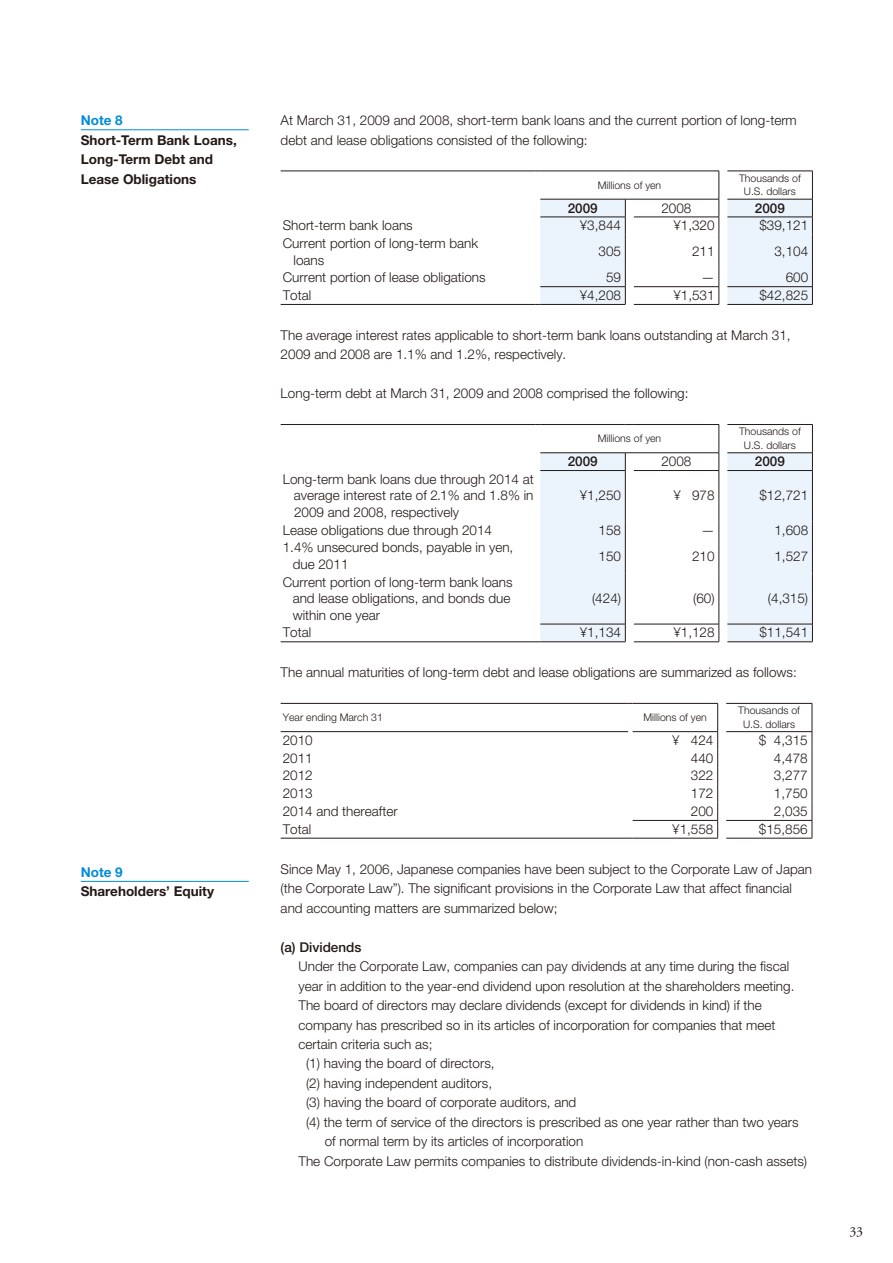
<style>
.page{position:relative;width:893px;height:1263px;background:#fff}
.page>*{position:absolute;margin:0;border:0;box-sizing:border-box;transform-origin:0 0}
.t1{font:13.8px "Adobe Garamond Pro";color:#231916}
.t2{font:300 13.5px/16.5px "Helvetica Neue LT Std";color:#231916}
.t3{font:700 13.5px/19.5px "Helvetica Neue LT Std";color:#231916}
.t4{font:500 13.5px "Helvetica Neue LT Std";color:#231916}
.t5{font:700 13.5px "Helvetica Neue LT Std";color:#008cd6}
.t6{font:300 10.5px/13.5px "Helvetica Neue LT Std";color:#231916;text-align:center}
</style>
<div class="page">
<hr style="left:281px;top:171px;width:255px;height:1px;background:#231916">
<hr style="left:281px;top:304px;width:255px;height:1px;background:#231916">
<svg style="left:536px;top:171px;width:277px;height:134px"></svg>
<div style="left:540px;top:453px;width:272px;height:188px;background:#ebf4fc"></div>
<hr style="left:727px;top:641px;width:86px;height:1px;background:#231916">
<hr style="left:281px;top:424px;width:255px;height:1px;background:#231916">
<hr style="left:540px;top:424px;width:85px;height:1px;background:#231916">
<hr style="left:727px;top:424px;width:86px;height:1px;background:#231916">
<hr style="left:281px;top:641px;width:255px;height:1px;background:#231916">
<hr style="left:540px;top:641px;width:85px;height:1px;background:#231916">
<hr style="left:540px;top:470px;width:85px;height:1px;background:#231916">
<hr style="left:727px;top:470px;width:86px;height:1px;background:#231916">
<svg style="left:812px;top:425px;width:1px;height:45px"></svg>
<hr style="left:727px;top:452px;width:86px;height:1px;background:#231916">
<hr style="left:540px;top:624px;width:85px;height:1px;background:#231916">
<hr style="left:727px;top:624px;width:86px;height:1px;background:#231916">
<hr style="left:812px;top:471px;width:1px;height:50px;background:#231916">
<hr style="left:540px;top:452px;width:85px;height:1px;background:#231916">
<svg style="left:625px;top:424px;width:95px;height:218px"></svg>
<svg style="left:812px;top:521px;width:1px;height:18px"></svg>
<hr style="left:812px;top:539px;width:1px;height:34px;background:#231916">
<hr style="left:812px;top:573px;width:1px;height:51px;background:#231916">
<svg style="left:812px;top:624px;width:1px;height:17px"></svg>
<hr style="left:281px;top:703px;width:347px;height:1px;background:#231916">
<hr style="left:633px;top:703px;width:85px;height:1px;background:#231916">
<hr style="left:726px;top:703px;width:86px;height:1px;background:#231916">
<hr style="left:281px;top:838px;width:347px;height:1px;background:#231916">
<hr style="left:726px;top:731px;width:86px;height:1px;background:#231916">
<hr style="left:633px;top:820px;width:85px;height:1px;background:#231916">
<hr style="left:633px;top:838px;width:85px;height:1px;background:#231916">
<hr style="left:726px;top:838px;width:86px;height:1px;background:#231916">
<hr style="left:726px;top:820px;width:86px;height:1px;background:#231916">
<hr style="left:281px;top:731px;width:347px;height:1px;background:#231916">
<hr style="left:633px;top:731px;width:85px;height:1px;background:#231916">
<svg style="left:717px;top:703px;width:1px;height:135px"></svg>
<svg style="left:812px;top:703px;width:1px;height:135px"></svg>
<hr style="left:81px;top:130px;width:168px;height:1px;background:#008cd6">
<hr style="left:81px;top:881px;width:168px;height:1px;background:#008cd6">
<p class="t5" style="left:81px;top:112px;width:44px">Note 8</p>
<p class="t3" style="left:81px;top:130px;width:158px">Short-Term Bank Loans,<br>Long-Term Debt and<br>Lease Obligations</p>
<p class="t5" style="left:81px;top:863px;width:44px">Note 9</p>
<p class="t3" style="left:81px;top:881px;width:135px">Shareholders’ Equity</p>
<p class="t2" style="left:281px;top:110px;width:518px;line-height:19.5px">At March 31, 2009 and 2008, short-term bank loans and the current portion of long-term debt and lease obligations consisted of the following:</p>
<p class="t6" style="left:598px;top:178px;width:65px">Millions of yen</p>
<p class="t6" style="left:739px;top:171px;width:63px">Thousands of<br>U.S. dollars</p>
<p class="t4" style="left:568px;top:200px;width:32px">2009</p>
<p class="t2" style="left:661px;top:199px;width:32px">2008</p>
<p class="t4" style="left:755px;top:200px;width:32px">2009</p>
<p class="t2" style="left:283px;top:217px;width:132px">Short-term bank loans</p>
<p class="t2" style="left:580px;top:217px;width:43px">¥3,844</p>
<p class="t2" style="left:673px;top:217px;width:43px">¥1,320</p>
<p class="t2" style="left:759px;top:217px;width:50px">$39,121</p>
<p class="t2" style="left:293px;top:235px;width:186px;text-indent:-11px">Current portion of long-term bank loans</p>
<p class="t2" style="left:599px;top:243px;width:24px">305</p>
<p class="t2" style="left:692px;top:243px;width:24px">211</p>
<p class="t2" style="left:774px;top:243px;width:35px">3,104</p>
<p class="t2" style="left:283px;top:269px;width:204px">Current portion of lease obligations</p>
<p class="t2" style="left:606px;top:269px;width:17px">59</p>
<p class="t2" style="left:701px;top:269px;width:15px">—</p>
<p class="t2" style="left:786px;top:269px;width:24px">600</p>
<p class="t2" style="left:283px;top:287px;width:30px">Total</p>
<p class="t2" style="left:580px;top:287px;width:43px">¥4,208</p>
<p class="t2" style="left:673px;top:287px;width:43px">¥1,531</p>
<p class="t2" style="left:759px;top:287px;width:50px">$42,825</p>
<p class="t2" style="left:281px;top:325px;width:511px;line-height:19.5px">The average interest rates applicable to short-term bank loans outstanding at March 31,<br>2009 and 2008 are 1.1% and 1.2%, respectively.</p>
<p class="t2" style="left:281px;top:385px;width:409px">Long-term debt at March 31, 2009 and 2008 comprised the following:</p>
<p class="t6" style="left:598px;top:431px;width:65px">Millions of yen</p>
<p class="t6" style="left:739px;top:425px;width:63px">Thousands of<br>U.S. dollars</p>
<p class="t4" style="left:568px;top:453px;width:32px">2009</p>
<p class="t2" style="left:661px;top:453px;width:32px">2008</p>
<p class="t4" style="left:755px;top:453px;width:32px">2009</p>
<p class="t2" style="left:294px;top:470px;width:242px;text-align:justify;text-indent:-11px">Long-term bank loans due through 2014 at average interest rate of 2.1% and 1.8% in 2009 and 2008, respectively</p>
<p class="t2" style="left:580px;top:487px;width:43px">¥1,250</p>
<p class="t2" style="left:673px;top:487px;width:43px">¥ 978</p>
<p class="t2" style="left:759px;top:487px;width:50px">$12,721</p>
<p class="t2" style="left:283px;top:521px;width:211px">Lease obligations due through 2014</p>
<p class="t2" style="left:599px;top:521px;width:24px">158</p>
<p class="t2" style="left:701px;top:521px;width:15px">—</p>
<p class="t2" style="left:774px;top:521px;width:35px">1,608</p>
<p class="t2" style="left:293px;top:539px;width:222px;text-indent:-10px">1.4% unsecured bonds, payable in yen, due 2011</p>
<p class="t2" style="left:599px;top:547px;width:24px">150</p>
<p class="t2" style="left:692px;top:547px;width:24px">210</p>
<p class="t2" style="left:774px;top:547px;width:35px">1,527</p>
<p class="t2" style="left:293px;top:573px;width:221px;text-indent:-10px">Current portion of long-term bank loans and lease obligations, and bonds due within one year</p>
<p class="t2" style="left:592px;top:590px;width:31px">(424)</p>
<p class="t2" style="left:693px;top:590px;width:23px">(60)</p>
<p class="t2" style="left:768px;top:590px;width:42px">(4,315)</p>
<p class="t2" style="left:283px;top:624px;width:30px">Total</p>
<p class="t2" style="left:580px;top:624px;width:43px">¥1,134</p>
<p class="t2" style="left:673px;top:624px;width:43px">¥1,128</p>
<p class="t2" style="left:759px;top:624px;width:50px">$11,541</p>
<p class="t2" style="left:281px;top:664px;width:518px">The annual maturities of long-term debt and lease obligations are summarized as follows:</p>
<p class="t6" style="left:283px;top:710px;width:102px">Year ending March 31</p>
<p class="t6" style="left:643px;top:710px;width:65px">Millions of yen</p>
<p class="t6" style="left:738px;top:703px;width:63px">Thousands of<br>U.S. dollars</p>
<p class="t2" style="left:283px;top:732px;width:32px">2010</p>
<p class="t2" style="left:672px;top:732px;width:43px">¥ 424</p>
<p class="t2" style="left:759px;top:732px;width:51px">$ 4,315</p>
<p class="t2" style="left:283px;top:749px;width:32px">2011</p>
<p class="t2" style="left:691px;top:749px;width:24px">440</p>
<p class="t2" style="left:774px;top:749px;width:35px">4,478</p>
<p class="t2" style="left:283px;top:767px;width:32px">2012</p>
<p class="t2" style="left:691px;top:767px;width:24px">322</p>
<p class="t2" style="left:774px;top:767px;width:35px">3,277</p>
<p class="t2" style="left:283px;top:785px;width:32px">2013</p>
<p class="t2" style="left:691px;top:785px;width:24px">172</p>
<p class="t2" style="left:774px;top:785px;width:35px">1,750</p>
<p class="t2" style="left:283px;top:803px;width:116px">2014 and thereafter</p>
<p class="t2" style="left:691px;top:803px;width:24px">200</p>
<p class="t2" style="left:774px;top:803px;width:35px">2,035</p>
<p class="t2" style="left:283px;top:820px;width:30px">Total</p>
<p class="t2" style="left:672px;top:820px;width:43px">¥1,558</p>
<p class="t2" style="left:759px;top:820px;width:50px">$15,856</p>
<p class="t2" style="left:281px;top:859px;width:533px;line-height:19.5px">Since May 1, 2006, Japanese companies have been subject to the Corporate Law of Japan (the Corporate Law”). The significant provisions in the Corporate Law that affect financial and accounting matters are summarized below;</p>
<p class="t4" style="left:281px;top:939px;width:82px">(a) Dividends</p>
<p class="t2" style="left:298px;top:958px;width:492px">Under the Corporate Law, companies can pay dividends at any time during the fiscal</p>
<p class="t2" style="left:298px;top:977px;width:497px">year in addition to the year-end dividend upon resolution at the shareholders meeting.</p>
<p class="t2" style="left:298px;top:997px;width:465px">The board of directors may declare dividends (except for dividends in kind) if the</p>
<p class="t2" style="left:298px;top:1016px;width:478px">company has prescribed so in its articles of incorporation for companies that meet</p>
<p class="t2" style="left:298px;top:1036px;width:136px">certain criteria such as;</p>
<p class="t2" style="left:306px;top:1055px;width:190px">(1) having the board of directors,</p>
<p class="t2" style="left:306px;top:1075px;width:188px">(2) having independent auditors,</p>
<p class="t2" style="left:306px;top:1094px;width:272px">(3) having the board of corporate auditors, and</p>
<p class="t2" style="left:306px;top:1114px;width:494px">(4) the term of service of the directors is prescribed as one year rather than two years</p>
<p class="t2" style="left:325px;top:1133px;width:260px">of normal term by its articles of incorporation</p>
<p class="t2" style="left:298px;top:1152px;width:510px">The Corporate Law permits companies to distribute dividends-in-kind (non-cash assets)</p>
<p class="t1" style="left:849px;top:1223px;width:15px">33</p>
</div>
